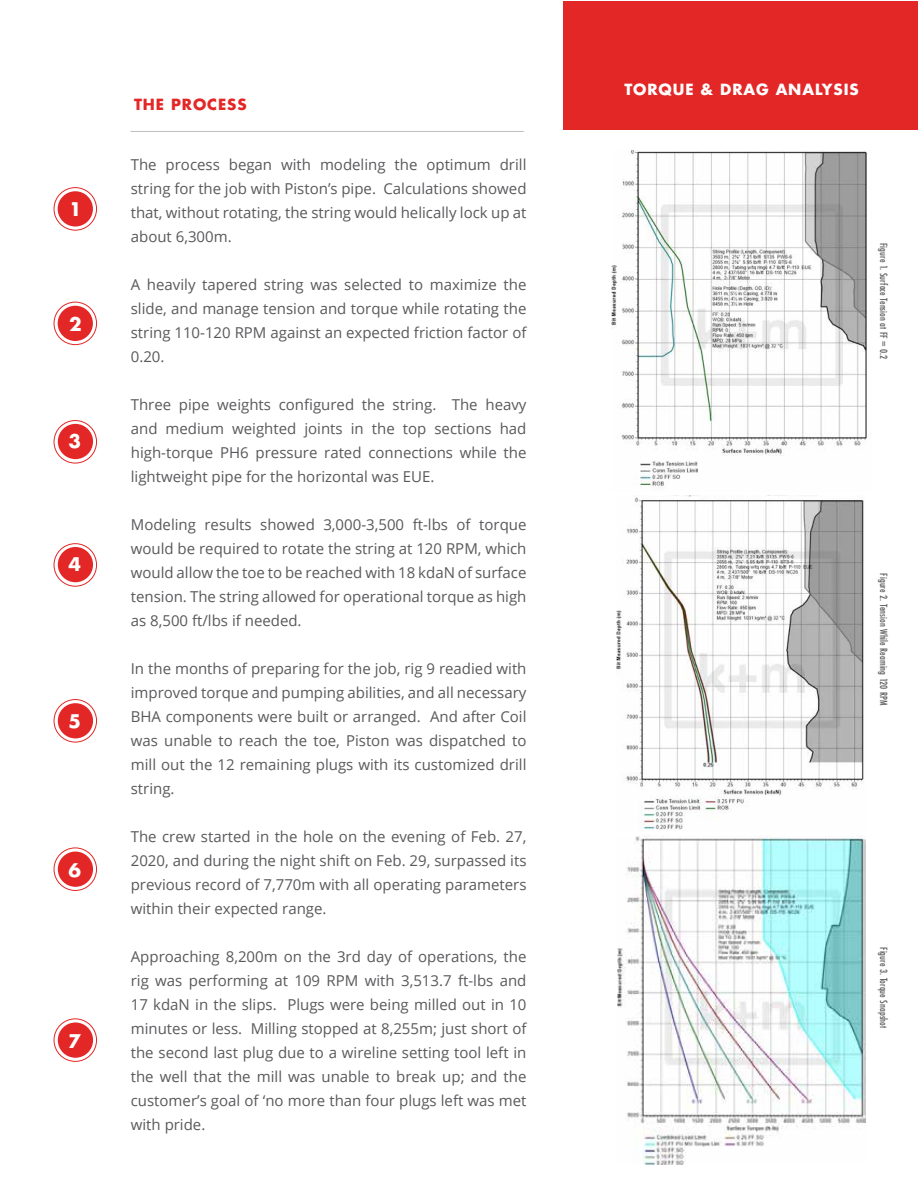
<style>
.page{position:relative;width:918px;height:1188px;background:#fff}
.page>*{position:absolute;margin:0;border:0;box-sizing:border-box;transform-origin:0 0}
.t1{font:700 18.3px "Futura Std";color:#fff}
.t2{font:15px/24px "Open Sans";color:#59595c;text-align:justify}
.t3{font:700 15px "Futura Std";letter-spacing:.06em;color:#fff}
.t4{font:700 15px "Futura Std";letter-spacing:.06em;color:#e32726}
.t5{font:500 10.95px "Futura PT Cond";color:#59595c}
</style>
<div class="page">
<div style="left:563px;top:1px;width:355px;height:129px;background:#e32726"></div>
<hr style="left:131px;top:131px;width:393px;height:1px;background:#bdbdbe">
<img style="left:612px;top:150px;width:256px;height:337px">
<img style="left:616px;top:496px;width:248px;height:334px">
<img style="left:617px;top:835px;width:249px;height:330px">
<svg style="left:54px;top:188px;width:43px;height:42px"></svg>
<div style="left:54px;top:187px;width:43px;height:44px;border:1px solid #e32726;border-radius:50%"></div>
<div style="left:57px;top:190px;width:37px;height:38px;background:#e32726;border-radius:50%"></div>
<div style="left:56px;top:189px;width:39px;height:40px;border:2px solid #fff;border-radius:50%"></div>
<svg style="left:54px;top:302px;width:43px;height:43px"></svg>
<div style="left:54px;top:302px;width:43px;height:43px;border:1px solid #e32726;border-radius:50%"></div>
<div style="left:57px;top:305px;width:37px;height:37px;background:#e32726;border-radius:50%"></div>
<div style="left:56px;top:304px;width:39px;height:39px;border:2px solid #fff;border-radius:50%"></div>
<svg style="left:54px;top:421px;width:43px;height:42px"></svg>
<div style="left:54px;top:420px;width:43px;height:44px;border:1px solid #e32726;border-radius:50%"></div>
<div style="left:57px;top:423px;width:37px;height:37px;background:#e32726;border-radius:50%"></div>
<div style="left:56px;top:422px;width:39px;height:39px;border:2px solid #fff;border-radius:50%"></div>
<svg style="left:54px;top:544px;width:43px;height:42px"></svg>
<div style="left:54px;top:543px;width:43px;height:44px;border:1px solid #e32726;border-radius:50%"></div>
<div style="left:57px;top:546px;width:37px;height:37px;background:#e32726;border-radius:50%"></div>
<div style="left:56px;top:545px;width:39px;height:39px;border:2px solid #fff;border-radius:50%"></div>
<svg style="left:54px;top:700px;width:43px;height:42px"></svg>
<div style="left:54px;top:699px;width:43px;height:44px;border:1px solid #e32726;border-radius:50%"></div>
<div style="left:57px;top:702px;width:37px;height:37px;background:#e32726;border-radius:50%"></div>
<div style="left:56px;top:701px;width:39px;height:39px;border:2px solid #fff;border-radius:50%"></div>
<svg style="left:54px;top:848px;width:43px;height:42px"></svg>
<div style="left:54px;top:847px;width:43px;height:44px;border:1px solid #e32726;border-radius:50%"></div>
<div style="left:57px;top:851px;width:37px;height:37px;background:#e32726;border-radius:50%"></div>
<div style="left:56px;top:850px;width:39px;height:39px;border:2px solid #fff;border-radius:50%"></div>
<svg style="left:54px;top:1019px;width:43px;height:42px"></svg>
<div style="left:54px;top:1018px;width:43px;height:44px;border:1px solid #e32726;border-radius:50%"></div>
<div style="left:57px;top:1021px;width:37px;height:38px;background:#e32726;border-radius:50%"></div>
<div style="left:56px;top:1020px;width:39px;height:40px;border:2px solid #fff;border-radius:50%"></div>
<p class="t1" style="left:69px;top:197px;width:14px">1</p>
<p class="t1" style="left:69px;top:312px;width:14px">2</p>
<p class="t1" style="left:68px;top:429px;width:14px">3</p>
<p class="t1" style="left:68px;top:552px;width:14px">4</p>
<p class="t1" style="left:68px;top:709px;width:14px">5</p>
<p class="t1" style="left:68px;top:858px;width:14px">6</p>
<p class="t1" style="left:68px;top:1029px;width:14px">7</p>
<p class="t4" style="left:134px;top:95px;width:114px">THE PROCESS</p>
<p class="t2" style="left:131px;top:152px;width:397px">The process began with modeling the optimum drill string for the job with Piston’s pipe. Calculations showed that, without rotating, the string would helically lock up at about 6,300m.</p>
<p class="t2" style="left:131px;top:272px;width:397px">A heavily tapered string was selected to maximize the slide, and manage tension and torque while rotating the string 110-120 RPM against an expected friction factor of 0.20.</p>
<p class="t2" style="left:131px;top:392px;width:397px">Three pipe weights configured the string. The heavy and medium weighted joints in the top sections had high-torque PH6 pressure rated connections while the lightweight pipe for the horizontal was EUE.</p>
<p class="t2" style="left:131px;top:512px;width:397px">Modeling results showed 3,000-3,500 ft-lbs of torque would be required to rotate the string at 120 RPM, which would allow the toe to be reached with 18 kdaN of surface tension. The string allowed for operational torque as high as 8,500 ft/lbs if needed.</p>
<p class="t2" style="left:131px;top:656px;width:397px">In the months of preparing for the job, rig 9 readied with improved torque and pumping abilities, and all necessary BHA components were built or arranged. And after Coil was unable to reach the toe, Piston was dispatched to mill out the 12 remaining plugs with its customized drill string.</p>
<p class="t2" style="left:131px;top:824px;width:397px">The crew started in the hole on the evening of Feb. 27, 2020, and during the night shift on Feb. 29, surpassed its previous record of 7,770m with all operating parameters within their expected range.</p>
<p class="t2" style="left:131px;top:944px;width:397px">Approaching 8,200m on the 3rd day of operations, the rig was performing at 109 RPM with 3,513.7 ft-lbs and 17 kdaN in the slips. Plugs were being milled out in 10 minutes or less. Milling stopped at 8,255m; just short of the second last plug due to a wireline setting tool left in the well that the mill was unable to break up; and the customer’s goal of ‘no more than four plugs left was met with pride.</p>
<p class="t3" style="left:624px;top:80px;width:236px">TORQUE &amp; DRAG ANALYSIS</p>
<p class="t5" style="left:890px;top:243px;width:118px;rotate:90deg">Figure 1. Surface Tension at FF = 0.2</p>
<p class="t5" style="left:890px;top:573px;width:133px;rotate:90deg">Figure 2. Tension While Reaming 120 RPM</p>
<p class="t5" style="left:890px;top:947px;width:82px;rotate:90deg">Figure 3. Torque Snapshot</p>
</div>
